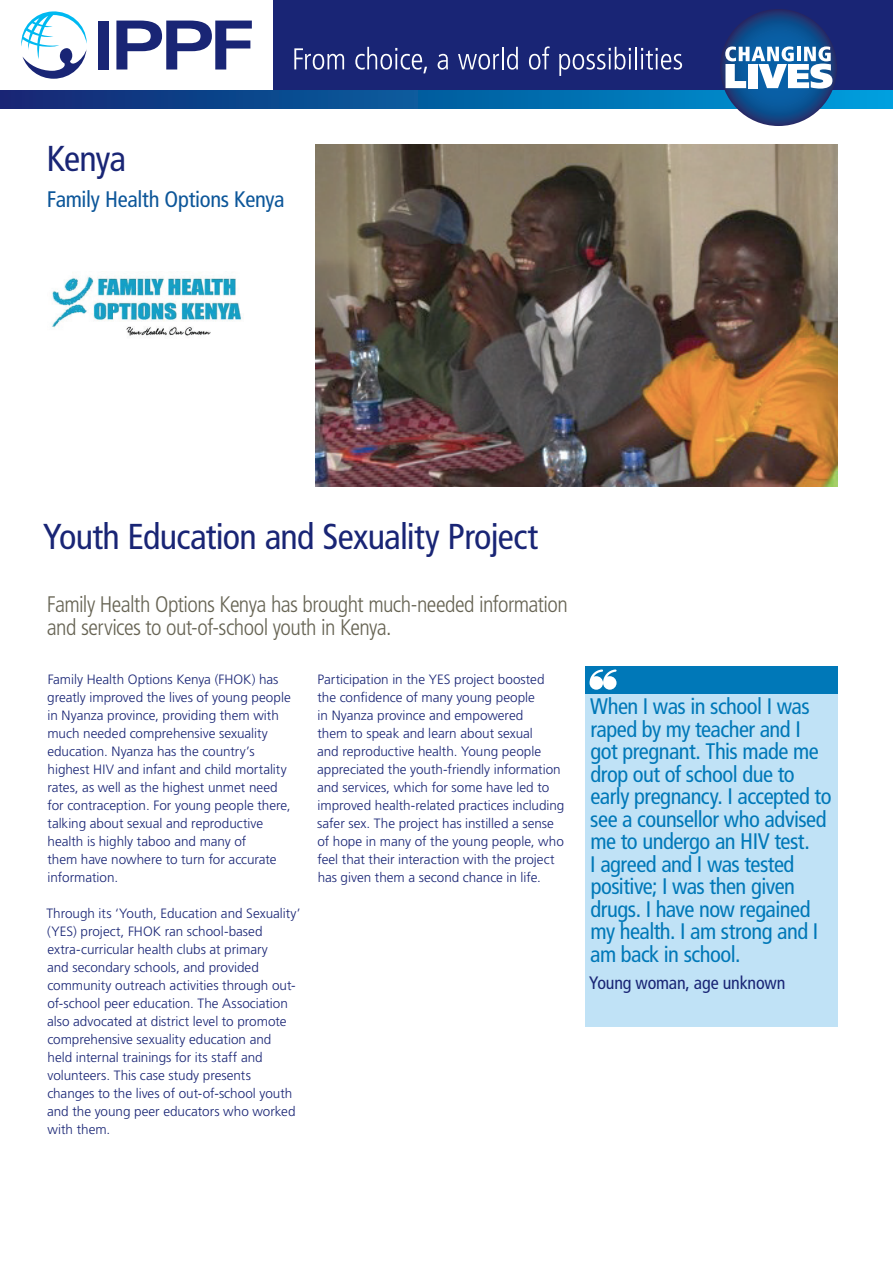
<style>
.page{position:relative;width:893px;height:1263px;background:#fff}
.page>*{position:absolute;margin:0;border:0;box-sizing:border-box;transform-origin:0 0}
.t1{font:condensed 36px "Frutiger LT Std";letter-spacing:-.02em;color:#192575}
.t2{font:condensed 22.5px/22.5px "Frutiger LT Std";letter-spacing:-.025em;color:#0078b8}
.t3{font:300 condensed 22.5px/22.5px "Frutiger LT Std";letter-spacing:-.025em;color:#676454}
.t4{font:condensed 22.5px "Frutiger LT Std";letter-spacing:-.015em;color:#0c5699}
.t5{font:condensed 18px "Frutiger LT Std";letter-spacing:-.01em;color:#192575}
.t6{font:300 13.5px/18px "Frutiger LT Std";color:#192575}
</style>
<div class="page">
<svg style="left:0;top:90px;width:893px;height:18px;background:#075b9f"></svg>
<div style="left:273px;top:0;width:620px;height:90px;background:#192575"></div>
<div style="left:98px;top:21px;width:11px;height:49px;background:#192575"></div>
<svg style="left:116px;top:21px;width:136px;height:49px"></svg>
<svg style="left:21px;top:11px;width:66px;height:68px"></svg>
<svg style="left:294px;top:48px;width:50px;height:22px"></svg>
<svg style="left:355px;top:47px;width:72px;height:26px"></svg>
<svg style="left:438px;top:54px;width:10px;height:16px"></svg>
<svg style="left:458px;top:54px;width:41px;height:16px"></svg>
<hr style="left:502px;top:47px;width:2px;height:22px;background:#fff">
<svg style="left:507px;top:47px;width:11px;height:23px"></svg>
<svg style="left:529px;top:46px;width:21px;height:24px"></svg>
<svg style="left:559px;top:47px;width:72px;height:29px"></svg>
<hr style="left:635px;top:47px;width:2px;height:22px;background:#fff">
<svg style="left:641px;top:48px;width:41px;height:22px"></svg>
<img style="left:315px;top:144px;width:522px;height:342px">
<img style="left:51px;top:276px;width:192px;height:60px">
<svg style="left:720px;top:9px;width:117px;height:117px;background:#124988"></svg>
<svg style="left:725px;top:46px;width:107px;height:43px;background:#97b8d5"></svg>
<div style="left:585px;top:693px;width:252px;height:333px;background:#c0e2f6"></div>
<div style="left:585px;top:666px;width:252px;height:27px;background:#0078b8"></div>
<svg style="left:589px;top:669px;width:27px;height:21px"></svg>
<h1 class="t1" style="left:47px;top:138px;width:81px">Kenya</h1>
<h2 class="t4" style="left:47px;top:186px;width:239px">Family Health Options Kenya</h2>
<h1 class="t1" style="left:43px;top:516px;width:496px">Youth Education and Sexuality Project</h1>
<h2 class="t3" style="left:47px;top:593px;width:522px">Family Health Options Kenya has brought much-needed information and services to out-of-school youth in Kenya.</h2>
<p class="t6" style="left:47px;top:671px;width:245px">Family Health Options Kenya (FHOK) has greatly improved the lives of young people in Nyanza province, providing them with much needed comprehensive sexuality education. Nyanza has the country’s highest HIV and infant and child mortality rates, as well as the highest unmet need for contraception. For young people there, talking about sexual and reproductive health is highly taboo and many of<br>them have nowhere to turn for accurate information.</p>
<p class="t6" style="left:46px;top:904px;width:256px">Through its ‘Youth, Education and Sexuality’ (YES) project, FHOK ran school-based extra-curricular health clubs at primary<br>and secondary schools, and provided community outreach activities through out&shy;of-school peer education. The Association also advocated at district level to promote comprehensive sexuality education and<br>held internal trainings for its staff and volunteers. This case study presents<br>changes to the lives of out-of-school youth and the young peer educators who worked with them.</p>
<p class="t6" style="left:317px;top:670px;width:249px">Participation in the YES project boosted the confidence of many young people<br>in Nyanza province and empowered<br>them to speak and learn about sexual<br>and reproductive health. Young people appreciated the youth-friendly information and services, which for some have led to improved health-related practices including safer sex. The project has instilled a sense of hope in many of the young people, who feel that their interaction with the project has given them a second chance in life.</p>
<p class="t2" style="left:590px;top:695px;width:243px">When I was in school I was raped by my teacher and I got pregnant. This made me drop out of school due to early pregnancy. I accepted to see a counsellor who advised me to undergo an HIV test.<br>I agreed and I was tested positive; I was then given drugs. I have now regained my health. I am strong and I am back in school.</p>
<h3 class="t5" style="left:589px;top:972px;width:198px">Young woman, age unknown</h3>
</div>
